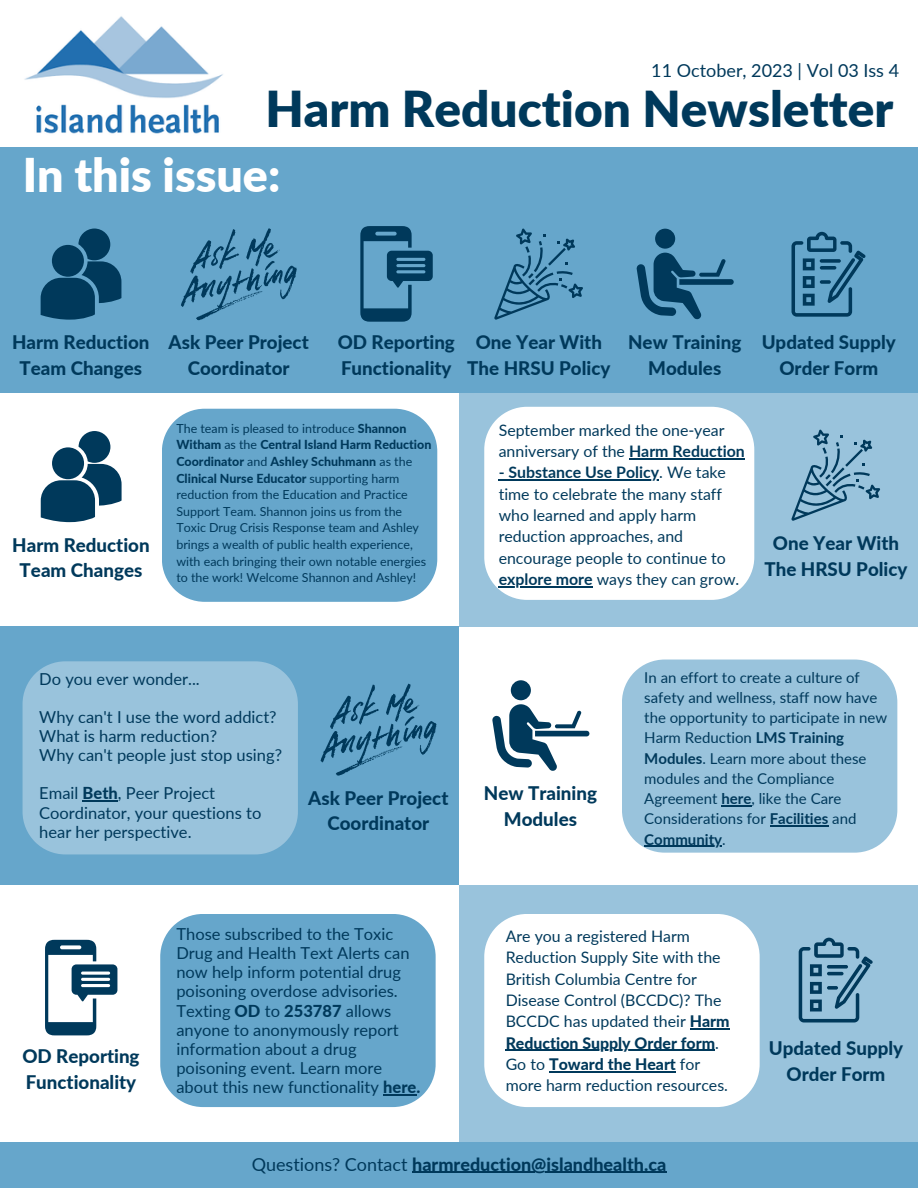
<style>
.page{position:relative;width:918px;height:1188px;background:#fff}
.page>*{position:absolute;margin:0;border:0;box-sizing:border-box;transform-origin:0 0}
.t1{font:900 49.5px "Lato";color:#00395b}
.t2{font:900 46.5px "Lato";color:#fff}
.t3{font:800 18.75px/25.8px "Lato";color:#00395b;text-align:center}
.t4{font:800 18px "Lato";color:#00395b}
.t5{font:18px "Lato";color:#00395b}
.t6{font:16.5px/19.2px "Lato";color:#00395b}
.t7{font:15.9px/21.3px "Lato";color:#00395b}
.t8{font:15px/20.2px "Lato";color:#00395b}
.t9{font:12.45px/16.6px "Lato";color:#00395b}
.s1{font-weight:800}
.s2{font-weight:700}
.s3{font-weight:400}
</style>
<div class="page">
<div style="left:459px;top:386px;width:459px;height:241px;background:#99c3dc"></div>
<div style="left:0;top:147px;width:918px;height:245px;background:#66a6cb"></div>
<svg style="left:41px;top:229px;width:80px;height:91px"></svg>
<svg style="left:360px;top:226px;width:73px;height:96px"></svg>
<div style="left:0;top:627px;width:459px;height:258px;background:#66a6cb"></div>
<div style="left:459px;top:885px;width:459px;height:263px;background:#99c3dc"></div>
<div style="left:0;top:1142px;width:918px;height:46px;background:#66a6cb"></div>
<div style="left:162px;top:409px;width:275px;height:193px;background:#66a6cb"></div>
<div style="left:622px;top:660px;width:275px;height:193px;background:#99c3dc"></div>
<div style="left:160px;top:914px;width:276px;height:193px;background:#66a6cb"></div>
<div style="left:23px;top:661px;width:275px;height:193px;background:#99c3dc"></div>
<div style="left:484px;top:914px;width:276px;height:193px;background:#fff"></div>
<div style="left:484px;top:407px;width:270px;height:193px;background:#fff"></div>
<img style="left:24px;top:16px;width:199px;height:118px">
<svg style="left:181px;top:228px;width:116px;height:92px"></svg>
<svg style="left:792px;top:232px;width:74px;height:85px"></svg>
<svg style="left:494px;top:229px;width:89px;height:91px"></svg>
<div style="left:655px;top:229px;width:20px;height:20px;background:#00395b;border-radius:50%"></div>
<svg style="left:636px;top:253px;width:98px;height:67px"></svg>
<hr style="left:412px;top:1172px;width:254px;height:1px;background:#00395b">
<hr style="left:690px;top:1028px;width:40px;height:2px;background:#00395b">
<hr style="left:506px;top:1050px;width:209px;height:1px;background:#00395b">
<hr style="left:549px;top:1071px;width:127px;height:1px;background:#00395b">
<svg style="left:41px;top:431px;width:81px;height:91px"></svg>
<svg style="left:321px;top:684px;width:115px;height:92px"></svg>
<svg style="left:45px;top:940px;width:72px;height:95px"></svg>
<svg style="left:791px;top:430px;width:89px;height:91px"></svg>
<div style="left:511px;top:680px;width:20px;height:20px;background:#00395b;border-radius:50%"></div>
<svg style="left:492px;top:704px;width:97px;height:67px"></svg>
<svg style="left:799px;top:938px;width:74px;height:84px"></svg>
<hr style="left:83px;top:801px;width:35px;height:1px;background:#00395b">
<hr style="left:629px;top:458px;width:116px;height:1px;background:#00395b">
<hr style="left:499px;top:479px;width:160px;height:2px;background:#00395b">
<hr style="left:499px;top:586px;width:94px;height:1px;background:#00395b">
<hr style="left:721px;top:805px;width:30px;height:1px;background:#00395b">
<hr style="left:770px;top:825px;width:58px;height:2px;background:#00395b">
<hr style="left:644px;top:846px;width:78px;height:1px;background:#00395b">
<hr style="left:383px;top:1094px;width:33px;height:1px;background:#00395b">
<p class="t5" style="left:651px;top:59px;width:249px">11 October, 2023 | Vol 03 Iss 4</p>
<p class="t1" style="left:266px;top:78px;width:629px">Harm Reduction Newsletter</p>
<p class="t2" style="left:23px;top:146px;width:259px">In this issue:</p>
<p class="t3" style="left:628px;top:329px;width:115px">New Training<br>Modules</p>
<p class="t3" style="left:12px;top:329px;width:139px">Harm Reduction<br>Team Changes</p>
<p class="t3" style="left:338px;top:329px;width:119px;text-align:left">OD Reporting<br>Functionality</p>
<p class="t3" style="left:169px;top:329px;width:142px">Ask Peer Project<br>Coordinator</p>
<p class="t3" style="left:762px;top:329px;width:136px">Updated Supply<br>Order Form</p>
<p class="t3" style="left:467px;top:329px;width:145px">One Year With<br>The HRSU Policy</p>
<p class="t3" style="left:12px;top:531px;width:139px">Harm Reduction<br>Team Changes</p>
<p class="t9" style="left:176px;top:420px;width:256px">The team is pleased to introduce <span class="s1">Shannon Witham</span> as the <span class="s1">Central Island Harm Reduction Coordinator</span> and <span class="s1">Ashley Schuhmann</span> as the <span class="s1">Clinical Nurse Educator</span> supporting harm reduction from the Education and Practice Support Team. Shannon joins us from the Toxic Drug Crisis Response team and Ashley brings a wealth of public health experience, with each bringing their own notable energies to the work! Welcome Shannon and Ashley!</p>
<p class="t6" style="left:39px;top:669px;width:162px">Do you ever wonder...</p>
<p class="t6" style="left:39px;top:707px;width:239px">Why can't I use the word addict?</p>
<p class="t6" style="left:39px;top:726px;width:179px">What is harm reduction?</p>
<p class="t6" style="left:39px;top:745px;width:244px">Why can't people just stop using?</p>
<p class="t6" style="left:39px;top:783px;width:224px">Email <span class="s1">Beth</span>, Peer Project<br>Coordinator, your questions to hear her perspective.</p>
<p class="t3" style="left:308px;top:784px;width:142px">Ask Peer Project<br>Coordinator</p>
<p class="t3" style="left:22px;top:1043px;width:119px;text-align:left">OD Reporting<br>Functionality</p>
<p class="t6" style="left:176px;top:924px;width:245px">Those subscribed to the Toxic<br>Drug and Health Text Alerts can now help inform potential drug poisoning overdose advisories.<br>Texting <span class="s1">OD</span> to <span class="s1">253787</span> allows anyone to anonymously report information about a drug poisoning event. Learn more about this new functionality <span class="s1">here.</span></p>
<p class="t7" style="left:499px;top:419px;width:248px">September marked the one-year anniversary of the <span class="s2">Harm Reduction</span></p>
<p class="t7" style="left:499px;top:461px;width:242px"><span class="s2">- Substance Use Policy</span>. We take time to celebrate the many staff who learned and apply harm reduction approaches, and encourage people to continue to <span class="s2">explore more</span> ways they can grow.</p>
<p class="t3" style="left:764px;top:530px;width:145px">One Year With<br>The HRSU Policy</p>
<p class="t3" style="left:484px;top:780px;width:115px">New Training<br>Modules</p>
<p class="t8" style="left:644px;top:667px;width:245px">In an effort to create a culture of safety and wellness, staff now have the opportunity to participate in new<br>Harm Reduction <span class="s2">LMS Training<br>Modules</span>. Learn more about these modules and the Compliance<br>Agreement <span class="s2">here</span>, like the Care<br>Considerations for <span class="s2">Facilities</span> and<br><span class="s2">Community</span>.</p>
<p class="t7" style="left:506px;top:925px;width:226px">Are you a registered Harm<br>Reduction Supply Site with the<br>British Columbia Centre for<br>Disease Control (BCCDC)? The<br>BCCDC has updated their <span class="s1">Harm<br>Reduction Supply Order form</span>.<br>Go to <span class="s1">Toward the Heart</span> for more harm reduction resources.</p>
<p class="t3" style="left:769px;top:1035px;width:136px">Updated Supply<br>Order Form</p>
<p class="t4" style="left:252px;top:1153px;width:416px"><span class="s3">Questions? Contact</span> harmreduction@islandhealth.ca</p>
</div>
